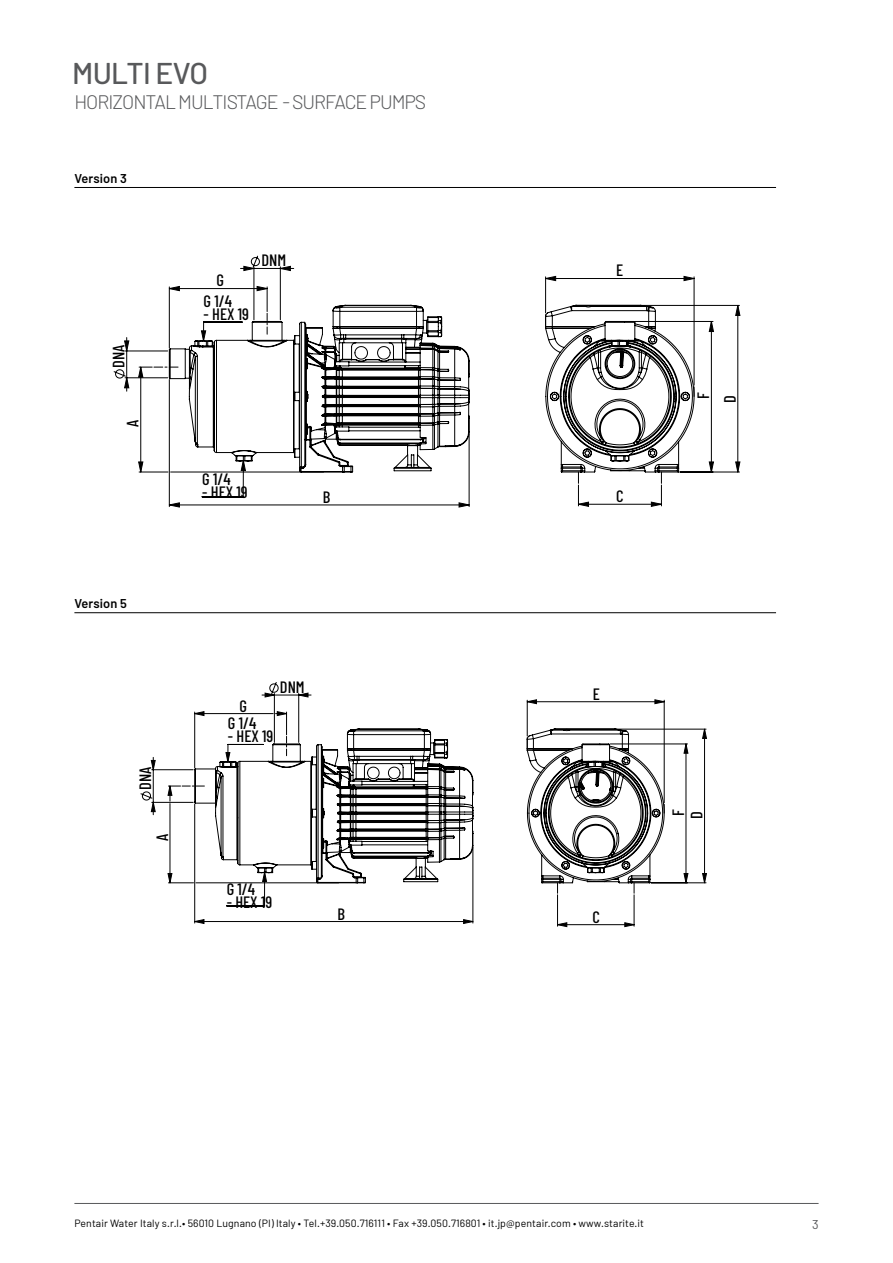
<style>
.page{position:relative;width:893px;height:1263px;background:#fff}
.page>*{position:absolute;margin:0;border:0;box-sizing:border-box;transform-origin:0 0}
.t1{font:500 30px "Barlow";letter-spacing:-.025em;color:#58595b}
.t2{font:300 19.5px "Barlow";letter-spacing:-.05em;color:#58595b}
.t3{font:500 16.5px/26.4px "Barlow Condensed";color:#000}
.t4{font:600 12.75px "Barlow";letter-spacing:.01em;color:#000}
.t5{font:12.75px "Barlow";color:#58595b}
.t6{font:10.5px "Barlow";letter-spacing:.01em;color:#000}
</style>
<div class="page">
<hr style="left:74px;top:1203px;width:745px;height:1px;background:#58595b">
<hr style="left:74px;top:187px;width:702px;height:1px;background:#000">
<hr style="left:202px;top:496px;width:41px;height:1px;background:#000">
<hr style="left:243px;top:460px;width:1px;height:37px;background:#000">
<hr style="left:169px;top:379px;width:1px;height:128px;background:#000">
<hr style="left:469px;top:433px;width:1px;height:74px;background:#000">
<hr style="left:125px;top:351px;width:43px;height:1px;background:#000">
<hr style="left:125px;top:377px;width:43px;height:1px;background:#000">
<hr style="left:635px;top:321px;width:78px;height:1px;background:#000">
<hr style="left:642px;top:305px;width:97px;height:1px;background:#000">
<hr style="left:680px;top:472px;width:59px;height:1px;background:#000">
<hr style="left:254px;top:267px;width:1px;height:53px;background:#000">
<hr style="left:280px;top:267px;width:1px;height:53px;background:#000">
<svg style="left:169px;top:503px;width:300px;height:4px"></svg>
<svg style="left:113px;top:338px;width:16px;height:53px"></svg>
<svg style="left:709px;top:322px;width:4px;height:150px"></svg>
<svg style="left:736px;top:305px;width:4px;height:167px"></svg>
<svg style="left:241px;top:255px;width:53px;height:16px"></svg>
<svg style="left:545px;top:276px;width:150px;height:230px"></svg>
<svg style="left:139px;top:286px;width:129px;height:187px"></svg>
<svg style="left:168px;top:302px;width:527px;height:172px"></svg>
<hr style="left:74px;top:612px;width:702px;height:1px;background:#000">
<hr style="left:227px;top:905px;width:37px;height:1px;background:#000">
<hr style="left:264px;top:872px;width:1px;height:34px;background:#000">
<hr style="left:152px;top:769px;width:41px;height:1px;background:#000">
<hr style="left:152px;top:802px;width:41px;height:1px;background:#000">
<hr style="left:610px;top:744px;width:77px;height:1px;background:#000">
<hr style="left:616px;top:729px;width:90px;height:1px;background:#000">
<hr style="left:651px;top:882px;width:55px;height:1px;background:#000">
<hr style="left:274px;top:693px;width:1px;height:49px;background:#000">
<hr style="left:298px;top:693px;width:1px;height:49px;background:#000">
<hr style="left:194px;top:804px;width:1px;height:119px;background:#000">
<hr style="left:473px;top:847px;width:1px;height:76px;background:#000">
<svg style="left:140px;top:757px;width:15px;height:58px"></svg>
<svg style="left:684px;top:744px;width:4px;height:138px"></svg>
<svg style="left:703px;top:729px;width:3px;height:154px"></svg>
<svg style="left:262px;top:682px;width:49px;height:15px"></svg>
<svg style="left:195px;top:919px;width:278px;height:4px"></svg>
<svg style="left:527px;top:700px;width:138px;height:226px"></svg>
<svg style="left:168px;top:712px;width:119px;height:171px"></svg>
<svg style="left:194px;top:725px;width:471px;height:159px"></svg>
<h1 class="t1" style="left:72px;top:55px;width:137px">MULTI EVO</h1>
<h2 class="t2" style="left:74px;top:90px;width:353px">HORIZONTAL MULTISTAGE - SURFACE PUMPS</h2>
<p class="t4" style="left:74px;top:170px;width:54px">Version 3</p>
<h3 class="t3" style="left:104px;top:368px;width:25px;rotate:-90deg">DNA</h3>
<h3 class="t3" style="left:118px;top:427px;width:9px;rotate:-90deg">A</h3>
<h3 class="t3" style="left:217px;top:266px;width:9px">G</h3>
<h3 class="t3" style="left:204px;top:287px;width:30px">G 1/4</h3>
<h3 class="t3" style="left:204px;top:300px;width:47px">- HEX 19</h3>
<h3 class="t3" style="left:261px;top:246px;width:26px">DNM</h3>
<h3 class="t3" style="left:202px;top:465px;width:30px">G 1/4</h3>
<h3 class="t3" style="left:202px;top:477px;width:47px">- HEX 19</h3>
<h3 class="t3" style="left:323px;top:482px;width:9px">B</h3>
<p class="t4" style="left:74px;top:596px;width:54px">Version 5</p>
<h3 class="t3" style="left:131px;top:790px;width:25px;rotate:-90deg">DNA</h3>
<h3 class="t3" style="left:148px;top:841px;width:9px;rotate:-90deg">A</h3>
<h3 class="t3" style="left:239px;top:691px;width:9px">G</h3>
<h3 class="t3" style="left:228px;top:709px;width:30px">G 1/4</h3>
<h3 class="t3" style="left:228px;top:722px;width:47px">- HEX 19</h3>
<h3 class="t3" style="left:280px;top:673px;width:26px">DNM</h3>
<h3 class="t3" style="left:227px;top:875px;width:30px">G 1/4</h3>
<h3 class="t3" style="left:227px;top:888px;width:47px">- HEX 19</h3>
<h3 class="t3" style="left:337px;top:899px;width:9px">B</h3>
<h3 class="t3" style="left:616px;top:256px;width:9px">E</h3>
<h3 class="t3" style="left:616px;top:482px;width:9px">C</h3>
<h3 class="t3" style="left:689px;top:403px;width:12px;rotate:-90deg">F<br>D</h3>
<h3 class="t3" style="left:593px;top:679px;width:9px">E</h3>
<h3 class="t3" style="left:592px;top:902px;width:9px">C</h3>
<h3 class="t3" style="left:668px;top:819px;width:12px;line-height:18.6px;rotate:-90deg">F<br>D</h3>
<p class="t6" style="left:74px;top:1216px;width:571px">Pentair Water Italy s.r.l.• 56010 Lugnano (PI) Italy • Tel.+39.050.716111 • Fax +39.050.716801 • it.jp@pentair.com • www.starite.it</p>
<p class="t5" style="left:812px;top:1216px;width:8px">3</p>
</div>
